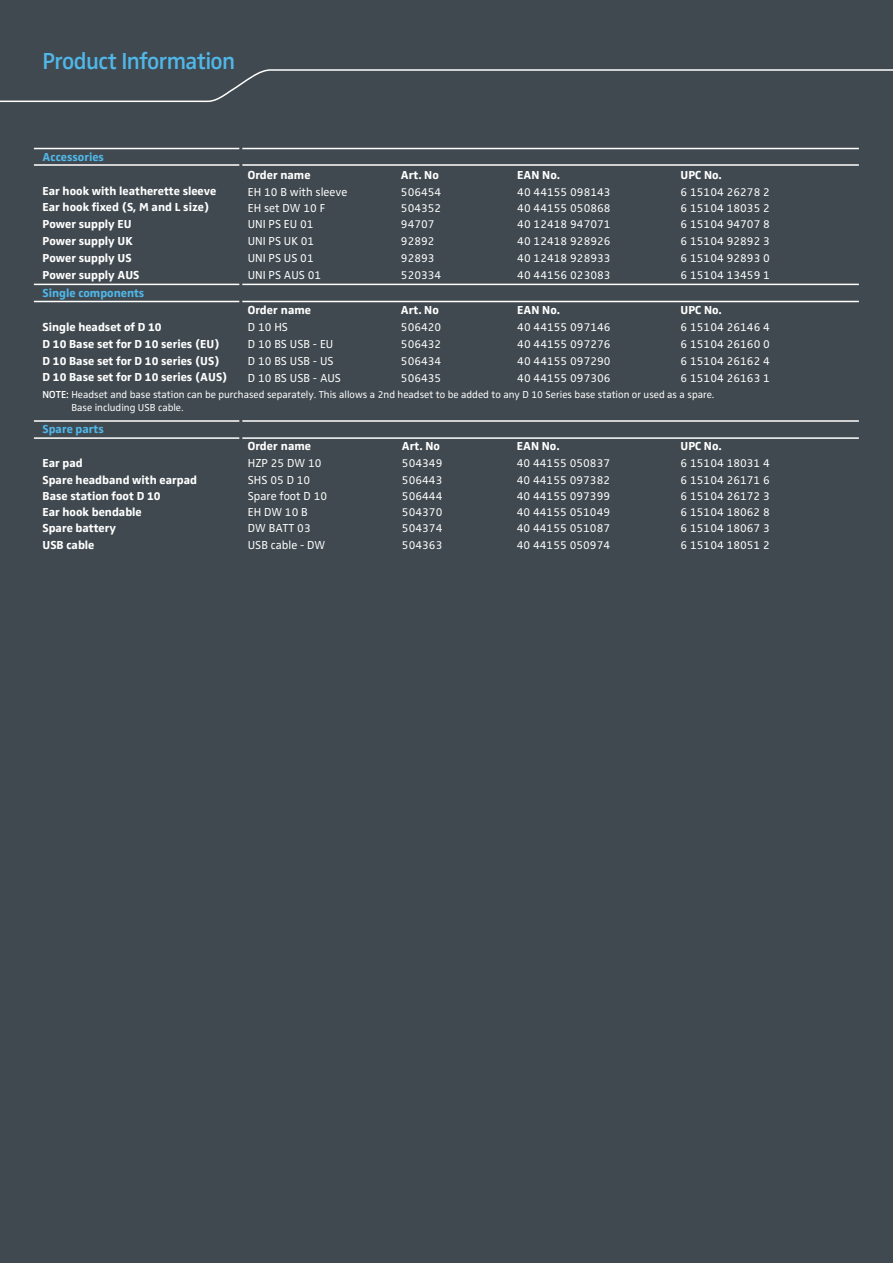
<style>
.page{position:relative;width:893px;height:1263px;background:#40494f}
.page>*{position:absolute;margin:0;border:0;box-sizing:border-box;transform-origin:0 0}
.t1{font:600 24px "Sennheiser";letter-spacing:-.025em;color:#50b7e8;scale:.96 1}
.t2{font:12px "Sennheiser";color:#fff}
.t3{font:700 12px "Sennheiser";color:#fff}
.t4{font:700 12px "Sennheiser";color:#50b7e8}
.t5{font:10.5px/12.6px "Sennheiser";color:#fff}
.s1{font-weight:600}
</style>
<div class="page">
<svg style="left:0;top:69px;width:893px;height:34px"></svg>
<hr style="left:34px;top:284px;width:825px;height:1px;background:#fff">
<hr style="left:34px;top:420px;width:825px;height:2px;background:#fff">
<hr style="left:34px;top:301px;width:825px;height:1px;background:#fff">
<hr style="left:34px;top:437px;width:825px;height:2px;background:#fff">
<hr style="left:34px;top:164px;width:825px;height:2px;background:#fff">
<hr style="left:34px;top:148px;width:825px;height:1px;background:#fff">
<hr style="left:239px;top:119px;width:3px;height:903px;background:#40494f">
<h1 class="t1" style="left:42px;top:47px;width:202px">Product Information</h1>
<p class="t4" style="left:43px;top:150px;width:63px">Accessories</p>
<p class="t3" style="left:248px;top:168px;width:64px">Order name</p>
<p class="t3" style="left:401px;top:168px;width:39px">Art. No</p>
<p class="t3" style="left:517px;top:168px;width:44px">EAN No.</p>
<p class="t3" style="left:681px;top:168px;width:43px">UPC No.</p>
<p class="t3" style="left:43px;top:184px;width:175px">Ear hook with leatherette sleeve</p>
<p class="t2" style="left:248px;top:185px;width:101px">EH 10 B with sleeve</p>
<p class="t2" style="left:401px;top:185px;width:42px">506454</p>
<p class="t2" style="left:517px;top:185px;width:95px">40 44155 098143</p>
<p class="t2" style="left:681px;top:185px;width:91px">6 15104 26278 2</p>
<p class="t3" style="left:43px;top:200px;width:168px">Ear hook fixed (S, M and L size)</p>
<p class="t2" style="left:248px;top:201px;width:79px">EH set DW 10 F</p>
<p class="t2" style="left:401px;top:201px;width:42px">504352</p>
<p class="t2" style="left:517px;top:201px;width:95px">40 44155 050868</p>
<p class="t2" style="left:681px;top:201px;width:91px">6 15104 18035 2</p>
<p class="t3" style="left:43px;top:217px;width:90px">Power supply EU</p>
<p class="t2" style="left:248px;top:217px;width:67px">UNI PS EU 01</p>
<p class="t2" style="left:401px;top:217px;width:35px">94707</p>
<p class="t2" style="left:517px;top:217px;width:95px">40 12418 947071</p>
<p class="t2" style="left:681px;top:217px;width:91px">6 15104 94707 8</p>
<p class="t3" style="left:43px;top:234px;width:92px">Power supply UK</p>
<p class="t2" style="left:248px;top:234px;width:68px">UNI PS UK 01</p>
<p class="t2" style="left:401px;top:234px;width:35px">92892</p>
<p class="t2" style="left:517px;top:234px;width:95px">40 12418 928926</p>
<p class="t2" style="left:681px;top:234px;width:91px">6 15104 92892 3</p>
<p class="t3" style="left:43px;top:251px;width:91px">Power supply US</p>
<p class="t2" style="left:248px;top:251px;width:67px">UNI PS US 01</p>
<p class="t2" style="left:401px;top:251px;width:35px">92893</p>
<p class="t2" style="left:517px;top:251px;width:95px">40 12418 928933</p>
<p class="t2" style="left:681px;top:251px;width:91px">6 15104 92893 0</p>
<p class="t3" style="left:43px;top:268px;width:98px">Power supply AUS</p>
<p class="t2" style="left:248px;top:268px;width:75px">UNI PS AUS 01</p>
<p class="t2" style="left:401px;top:268px;width:42px">520334</p>
<p class="t2" style="left:517px;top:268px;width:95px">40 44156 023083</p>
<p class="t2" style="left:681px;top:268px;width:91px">6 15104 13459 1</p>
<p class="t4" style="left:43px;top:286px;width:103px">Single components</p>
<p class="t3" style="left:248px;top:303px;width:65px">Order name</p>
<p class="t3" style="left:401px;top:303px;width:39px">Art. No</p>
<p class="t3" style="left:517px;top:303px;width:44px">EAN No.</p>
<p class="t3" style="left:680px;top:303px;width:43px">UPC No.</p>
<p class="t3" style="left:43px;top:320px;width:121px">Single headset of D 10</p>
<p class="t2" style="left:248px;top:320px;width:42px">D 10 HS</p>
<p class="t2" style="left:401px;top:320px;width:42px">506420</p>
<p class="t2" style="left:517px;top:320px;width:95px">40 44155 097146</p>
<p class="t2" style="left:680px;top:320px;width:91px">6 15104 26146 4</p>
<p class="t3" style="left:43px;top:337px;width:179px">D 10 Base set for D 10 series (EU)</p>
<p class="t2" style="left:248px;top:337px;width:87px">D 10 BS USB - EU</p>
<p class="t2" style="left:401px;top:337px;width:42px">506432</p>
<p class="t2" style="left:517px;top:337px;width:95px">40 44155 097276</p>
<p class="t2" style="left:680px;top:337px;width:91px">6 15104 26160 0</p>
<p class="t3" style="left:43px;top:353px;width:179px">D 10 Base set for D 10 series (US)</p>
<p class="t2" style="left:248px;top:354px;width:87px">D 10 BS USB - US</p>
<p class="t2" style="left:401px;top:354px;width:42px">506434</p>
<p class="t2" style="left:517px;top:354px;width:95px">40 44155 097290</p>
<p class="t2" style="left:680px;top:354px;width:91px">6 15104 26162 4</p>
<p class="t3" style="left:43px;top:370px;width:187px">D 10 Base set for D 10 series (AUS)</p>
<p class="t2" style="left:248px;top:371px;width:95px">D 10 BS USB - AUS</p>
<p class="t2" style="left:401px;top:371px;width:42px">506435</p>
<p class="t2" style="left:517px;top:371px;width:95px">40 44155 097306</p>
<p class="t2" style="left:680px;top:371px;width:91px">6 15104 26163 1</p>
<p class="t5" style="left:71px;top:388px;width:644px;text-indent:-29px"><span class="s1">NOTE:</span> Headset and base station can be purchased separately. This allows a 2nd headset to be added to any D 10 Series base station or used as a spare.<br>Base including USB cable.</p>
<p class="t4" style="left:43px;top:422px;width:63px">Spare parts</p>
<p class="t3" style="left:248px;top:439px;width:65px">Order name</p>
<p class="t3" style="left:402px;top:439px;width:39px">Art. No</p>
<p class="t3" style="left:517px;top:439px;width:44px">EAN No.</p>
<p class="t3" style="left:680px;top:439px;width:43px">UPC No.</p>
<p class="t3" style="left:43px;top:456px;width:42px">Ear pad</p>
<p class="t2" style="left:248px;top:456px;width:75px">HZP 25 DW 10</p>
<p class="t2" style="left:402px;top:456px;width:42px">504349</p>
<p class="t2" style="left:517px;top:456px;width:95px">40 44155 050837</p>
<p class="t2" style="left:680px;top:456px;width:91px">6 15104 18031 4</p>
<p class="t3" style="left:43px;top:473px;width:156px">Spare headband with earpad</p>
<p class="t2" style="left:248px;top:473px;width:64px">SHS 05 D 10</p>
<p class="t2" style="left:402px;top:473px;width:42px">506443</p>
<p class="t2" style="left:517px;top:473px;width:95px">40 44155 097382</p>
<p class="t2" style="left:680px;top:473px;width:91px">6 15104 26171 6</p>
<p class="t3" style="left:43px;top:489px;width:120px">Base station foot D 10</p>
<p class="t2" style="left:248px;top:489px;width:81px">Spare foot D 10</p>
<p class="t2" style="left:402px;top:489px;width:42px">506444</p>
<p class="t2" style="left:517px;top:489px;width:95px">40 44155 097399</p>
<p class="t2" style="left:680px;top:489px;width:91px">6 15104 26172 3</p>
<p class="t3" style="left:43px;top:505px;width:101px">Ear hook bendable</p>
<p class="t2" style="left:248px;top:505px;width:62px">EH DW 10 B</p>
<p class="t2" style="left:402px;top:505px;width:42px">504370</p>
<p class="t2" style="left:517px;top:505px;width:95px">40 44155 051049</p>
<p class="t2" style="left:680px;top:505px;width:91px">6 15104 18062 8</p>
<p class="t3" style="left:43px;top:521px;width:75px">Spare battery</p>
<p class="t2" style="left:248px;top:521px;width:64px">DW BATT 03</p>
<p class="t2" style="left:402px;top:521px;width:42px">504374</p>
<p class="t2" style="left:517px;top:521px;width:95px">40 44155 051087</p>
<p class="t2" style="left:680px;top:521px;width:91px">6 15104 18067 3</p>
<p class="t3" style="left:43px;top:538px;width:53px">USB cable</p>
<p class="t2" style="left:248px;top:538px;width:79px">USB cable - DW</p>
<p class="t2" style="left:402px;top:538px;width:42px">504363</p>
<p class="t2" style="left:517px;top:538px;width:95px">40 44155 050974</p>
<p class="t2" style="left:680px;top:538px;width:91px">6 15104 18051 2</p>
</div>
